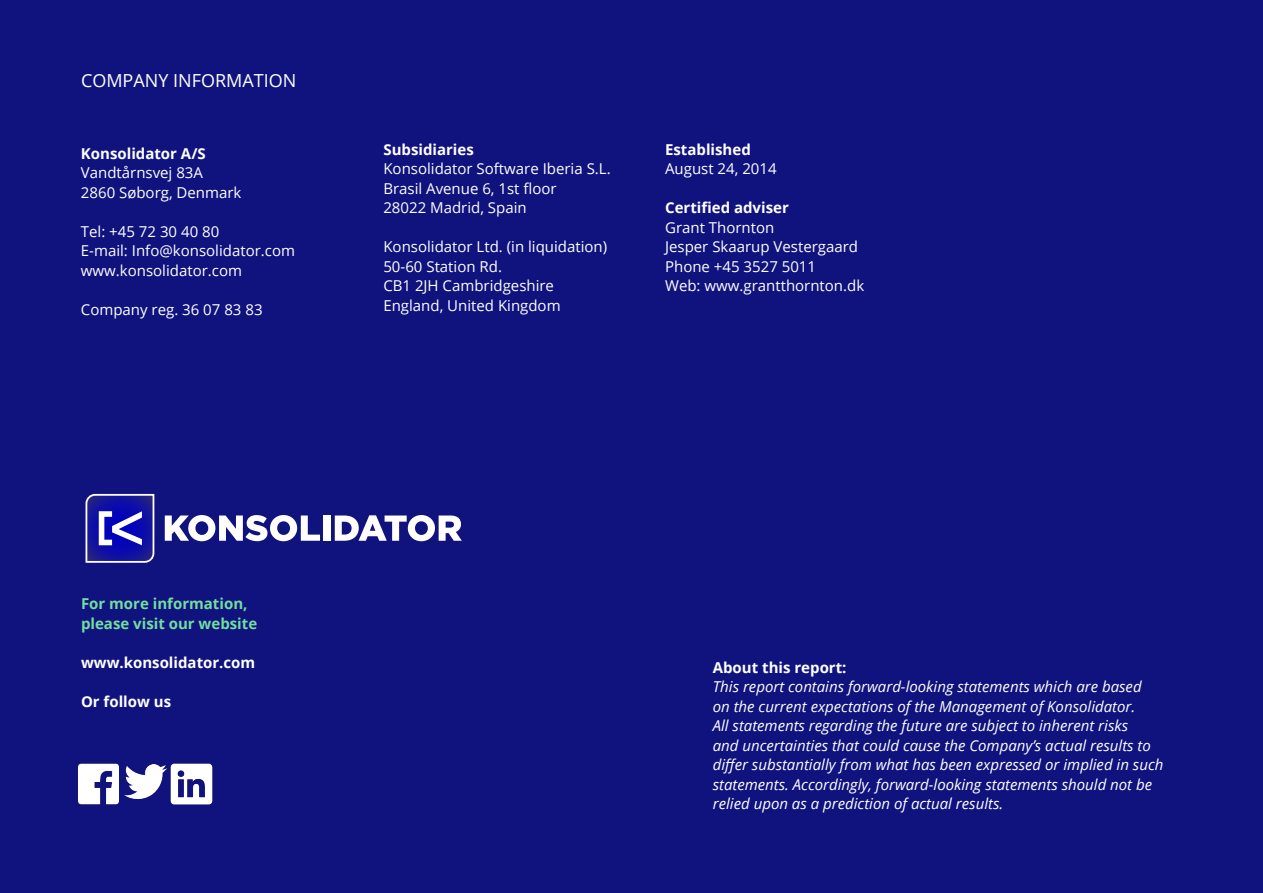
<style>
.page{position:relative;width:1263px;height:893px;background:#fff}
.page>*{position:absolute;margin:0;border:0;box-sizing:border-box;transform-origin:0 0}
.Rubkrik{font:18px "Open Sans";color:#fff}
.t1{font:italic 15px/19.5px "Open Sans";color:#fff}
.t2{font:15px "Open Sans";color:#fff}
.t3{font:700 15px "Open Sans";color:#fff}
.t4{font:700 15px "Open Sans";color:#71df9d}
</style>
<div class="page">
<div style="left:0;top:0;width:1263px;height:892px;background:#10137e"></div>
<svg style="left:165px;top:515px;width:155px;height:26px"></svg>
<div style="left:323px;top:515px;width:7px;height:26px;background:#fff"></div>
<svg style="left:335px;top:515px;width:127px;height:26px"></svg>
<svg style="left:85px;top:493px;width:70px;height:70px;background:#4545b6"></svg>
<img style="left:77px;top:763px;width:43px;height:42px">
<img style="left:124px;top:764px;width:42px;height:34px">
<img style="left:170px;top:763px;width:43px;height:42px">
<p class="Rubkrik" style="left:81px;top:68px;width:217px">COMPANY INFORMATION</p>
<p class="t3" style="left:81px;top:143px;width:126px">Konsolidator A/S</p>
<p class="t2" style="left:81px;top:163px;width:124px">Vandtårnsvej 83A</p>
<p class="t2" style="left:81px;top:182px;width:162px">2860 Søborg, Denmark</p>
<p class="t2" style="left:81px;top:221px;width:140px">Tel: +45 72 30 40 80</p>
<p class="t2" style="left:81px;top:241px;width:216px">E-mail: Info@konsolidator.com</p>
<p class="t2" style="left:81px;top:260px;width:163px">www.konsolidator.com</p>
<p class="t2" style="left:81px;top:299px;width:183px">Company reg. 36 07 83 83</p>
<p class="t3" style="left:383px;top:138px;width:92px">Subsidiaries</p>
<p class="t2" style="left:383px;top:158px;width:229px">Konsolidator Software Iberia S.L.</p>
<p class="t2" style="left:383px;top:178px;width:175px">Brasil Avenue 6, 1st floor</p>
<p class="t2" style="left:383px;top:197px;width:145px">28022 Madrid, Spain</p>
<p class="t2" style="left:383px;top:236px;width:225px">Konsolidator Ltd. (in liquidation)</p>
<p class="t2" style="left:383px;top:256px;width:120px">50-60 Station Rd.</p>
<p class="t2" style="left:383px;top:275px;width:172px">CB1 2JH Cambridgeshire</p>
<p class="t2" style="left:383px;top:295px;width:179px">England, United Kingdom</p>
<p class="t3" style="left:665px;top:138px;width:87px">Established</p>
<p class="t2" style="left:665px;top:158px;width:113px">August 24, 2014</p>
<p class="t3" style="left:665px;top:197px;width:125px">Certified adviser</p>
<p class="t2" style="left:665px;top:217px;width:111px">Grant Thornton</p>
<p class="t2" style="left:665px;top:236px;width:194px">Jesper Skaarup Vestergaard</p>
<p class="t2" style="left:665px;top:256px;width:153px">Phone +45 3527 5011</p>
<p class="t2" style="left:665px;top:275px;width:201px">Web: www.grantthornton.dk</p>
<p class="t4" style="left:81px;top:593px;width:168px">For more information,</p>
<p class="t4" style="left:81px;top:613px;width:178px">please visit our website</p>
<p class="t3" style="left:81px;top:652px;width:176px">www.konsolidator.com</p>
<p class="t3" style="left:81px;top:691px;width:92px">Or follow us</p>
<p class="t3" style="left:713px;top:657px;width:135px">About this report:</p>
<p class="t1" style="left:713px;top:677px;width:452px">This report contains forward-looking statements which are based<br>on the current expectations of the Management of Konsolidator.<br>All statements regarding the future are subject to inherent risks<br>and uncertainties that could cause the Company’s actual results to differ substantially from what has been expressed or implied in such statements. Accordingly, forward-looking statements should not be relied upon as a prediction of actual results.</p>
</div>
